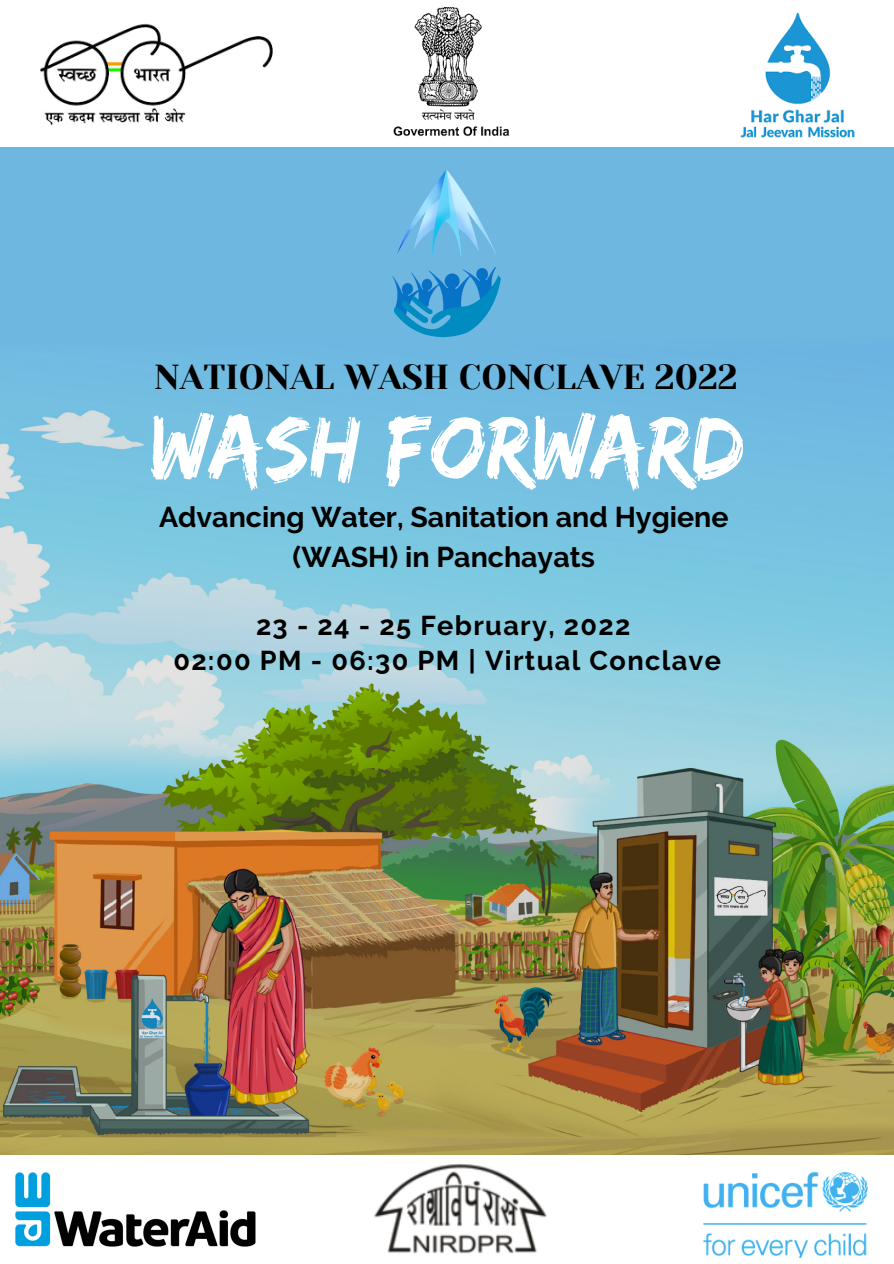
<style>
.page{position:relative;width:894px;height:1264px;background:#fff}
.page>*{position:absolute;margin:0;border:0;box-sizing:border-box;transform-origin:0 0}
.t1{font:92.4px "Edo";color:#fff}
.t2{font:34.65px "Yeseva One";color:#000}
.t3{font:700 28.5px "Raleway";color:#000}
.t4{font:700 27.15px "Raleway";letter-spacing:.05em;color:#000}
</style>
<div class="page">
<img style="left:0;top:147px;width:893px;height:1008px">
<img style="left:371px;top:150px;width:134px;height:209px">
<img style="left:393px;top:7px;width:117px;height:130px">
<img style="left:703px;top:1171px;width:165px;height:86px">
<img style="left:374px;top:1164px;width:173px;height:90px">
<img style="left:15px;top:1172px;width:241px;height:75px">
<img style="left:740px;top:12px;width:115px;height:126px">
<img style="left:40px;top:23px;width:233px;height:102px">
<p class="t2" style="left:154px;top:357px;width:585px">NATIONAL WASH CONCLAVE 2022</p>
<p class="t1" style="left:150px;top:394px;width:595px">WASH FORWARD</p>
<p class="t3" style="left:159px;top:500px;width:570px">Advancing Water, Sanitation and Hygiene</p>
<p class="t3" style="left:292px;top:540px;width:303px">(WASH) in Panchayats</p>
<p class="t4" style="left:256px;top:609px;width:376px">23 - 24 - 25 February, 2022</p>
<p class="t4" style="left:173px;top:644px;width:549px">02:00 PM - 06:30 PM | Virtual Conclave</p>
</div>
